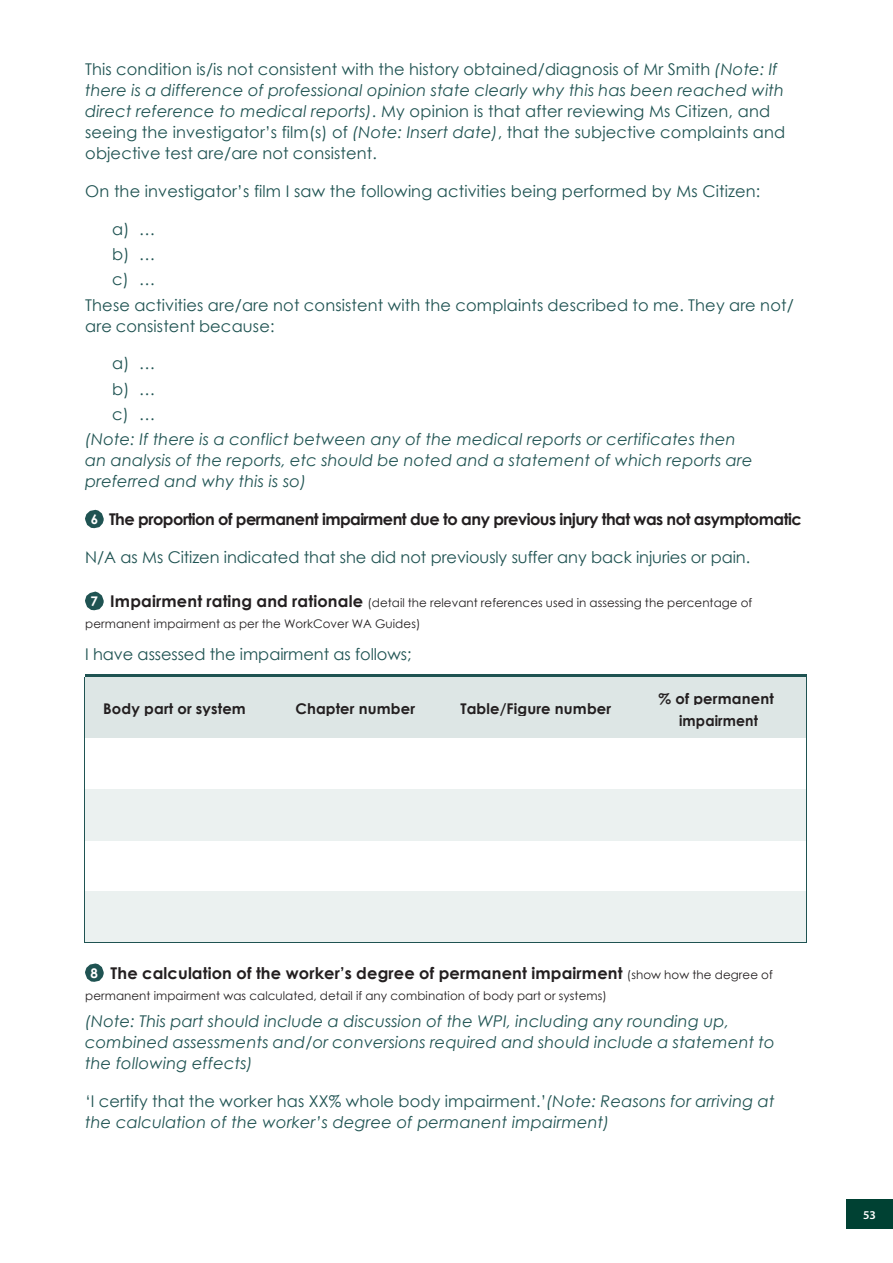
<style>
.page{position:relative;width:893px;height:1263px;background:#fff}
.page>*{position:absolute;margin:0;border:0;box-sizing:border-box;transform-origin:0 0}
.t1{font:16.2px/21px "Century Gothic";letter-spacing:.005em;color:#1f5352}
.t2{font:italic 16.2px/20.9px "Century Gothic";letter-spacing:.01em;color:#1f5352}
.t3{font:700 16.2px "Century Gothic";letter-spacing:-.03em;color:#231f20}
.t4{font:700 16.2px "Century Gothic";letter-spacing:.01em;color:#231f20}
.t5{font:700 14.7px "Century Gothic";letter-spacing:.01em;color:#231f20}
.t6{font:700 14.7px "Century Gothic";letter-spacing:.01em;color:#231f20;scale:.95 1}
.t7{font:600 12px "Myriad Pro";color:#fff}
.t8{font:11.85px/20.9px "Century Gothic";letter-spacing:.005em;color:#231f20}
.s1{font-style:italic}
.s2{font-size:13.35px;color:#fff}
.s3{font-weight:700;font-size:13.35px;color:#fff}
.s4{font-weight:700;font-size:16.2px}
.s5{font-weight:400;font-size:11.85px}
.s6{font-style:normal}
</style>
<div class="page">
<div style="left:846px;top:1199px;width:47px;height:30px;background:#004133"></div>
<svg style="left:85px;top:510px;width:19px;height:18px"></svg>
<svg style="left:85px;top:591px;width:19px;height:19px"></svg>
<svg style="left:85px;top:963px;width:19px;height:19px"></svg>
<div style="left:85px;top:678px;width:721px;height:60px;background:#dde6e5"></div>
<hr style="left:85px;top:674px;width:721px;height:3px;background:#1f5352">
<hr style="left:85px;top:677px;width:1px;height:61px;background:#1f5352">
<hr style="left:806px;top:677px;width:1px;height:61px;background:#1f5352">
<hr style="left:85px;top:738px;width:1px;height:51px;background:#1f5352">
<hr style="left:806px;top:738px;width:1px;height:51px;background:#1f5352">
<div style="left:85px;top:789px;width:721px;height:51px;background:#ebf1f0"></div>
<hr style="left:85px;top:789px;width:1px;height:51px;background:#1f5352">
<hr style="left:806px;top:789px;width:1px;height:51px;background:#1f5352">
<hr style="left:85px;top:840px;width:1px;height:51px;background:#1f5352">
<hr style="left:806px;top:840px;width:1px;height:51px;background:#1f5352">
<div style="left:85px;top:891px;width:721px;height:51px;background:#ebf1f0"></div>
<hr style="left:85px;top:891px;width:1px;height:51px;background:#1f5352">
<hr style="left:85px;top:942px;width:721px;height:1px;background:#1f5352">
<hr style="left:806px;top:891px;width:1px;height:51px;background:#1f5352">
<p class="t1" style="left:85px;top:58px;width:702px">This condition is/is not consistent with the history obtained/diagnosis of Mr Smith <span class="s1">(Note: If there is a difference of professional opinion state clearly why this has been reached with direct reference to medical reports)</span>. My opinion is that after reviewing Ms Citizen, and seeing the investigator’s film(s) of <span class="s1">(Note: Insert date)</span>, that the subjective complaints and objective test are/are not consistent.</p>
<p class="t1" style="left:85px;top:180px;width:677px">On the investigator’s film I saw the following activities being performed by Ms Citizen:</p>
<p class="t1" style="left:112px;top:218px;width:45px">a) …</p>
<p class="t1" style="left:112px;top:243px;width:45px">b) …</p>
<p class="t1" style="left:112px;top:269px;width:45px">c) …</p>
<p class="t1" style="left:85px;top:294px;width:710px">These activities are/are not consistent with the complaints described to me. They are not/</p>
<p class="t1" style="left:85px;top:315px;width:191px">are consistent because:</p>
<p class="t1" style="left:112px;top:351px;width:45px;line-height:25.3px;text-align:justify">a) … b) … c) …</p>
<p class="t2" style="left:85px;top:429px;width:669px">(Note: If there is a conflict between any of the medical reports or certificates then an analysis of the reports, etc should be noted and a statement of which reports are preferred and why this is so)</p>
<p class="t3" style="left:91px;top:507px;width:713px"><span class="s2">6</span> The proportion of permanent impairment due to any previous injury that was not asymptomatic</p>
<p class="t1" style="left:85px;top:547px;width:666px">N/A as Ms Citizen indicated that she did not previously suffer any back injuries or pain.</p>
<p class="t8" style="left:85px;top:592px;width:669px;text-indent:5px"><span class="s3">7</span> <span class="s4">Impairment rating and rationale</span> (detail the relevant references used in assessing the percentage of permanent impairment as per the WorkCover WA Guides)</p>
<p class="t1" style="left:85px;top:643px;width:328px">I have assessed the impairment as follows;</p>
<p class="t5" style="left:659px;top:687px;width:117px">% of permanent</p>
<p class="t5" style="left:103px;top:698px;width:144px">Body part or system</p>
<p class="t5" style="left:295px;top:698px;width:121px">Chapter number</p>
<p class="t5" style="left:460px;top:698px;width:152px">Table/Figure number</p>
<p class="t6" style="left:679px;top:709px;width:84px">impairment</p>
<p class="t4" style="left:91px;top:961px;width:684px"><span class="s2">8</span> The calculation of the worker’s degree of permanent impairment <span class="s5">(show how the degree of</span></p>
<p class="t8" style="left:85px;top:985px;width:523px">permanent impairment was calculated, detail if any combination of body part or systems)</p>
<p class="t2" style="left:85px;top:1010px;width:691px">(Note: This part should include a discussion of the WPI, including any rounding up, combined assessments and/or conversions required and should include a statement to the following effects)</p>
<p class="t2" style="left:85px;top:1091px;width:691px"><span class="s6">‘I certify that the worker has XX% whole body impairment.’</span>(Note: Reasons for arriving at the calculation of the worker’s degree of permanent impairment)</p>
<p class="t7" style="left:863px;top:1207px;width:14px">53</p>
</div>
